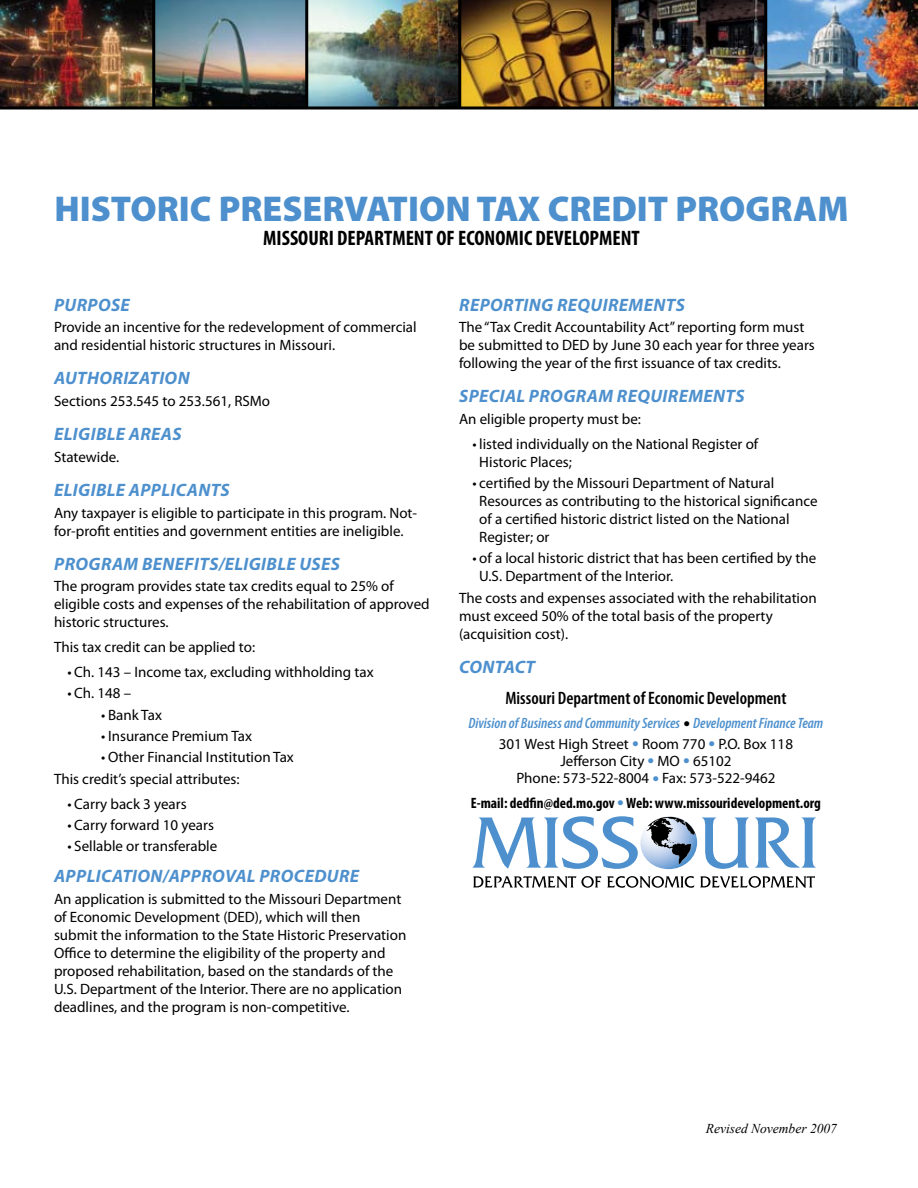
<style>
.page{position:relative;width:918px;height:1188px;background:#fff}
.page>*{position:absolute;margin:0;border:0;box-sizing:border-box;transform-origin:0 0}
.t1{font:900 36px "Myriad Pro";color:#4d90cd}
.t2{font:700 condensed 21px "Myriad Pro";color:#000}
.t3{font:italic 700 18px "Myriad Pro";letter-spacing:.02em;color:#4d90cd}
.t4{font:600 condensed 18px "Myriad Pro";color:#000}
.t5{font:15px/18px "Myriad Pro";color:#000}
.t6{font:italic 600 condensed 15px/20.2px "Myriad Pro";color:#4d90cd;text-align:center}
.t7{font:700 condensed 15px "Myriad Pro";color:#000}
.t8{font:italic 13.5px "Times New Roman";color:#000}
.s1{font-weight:400;font-style:normal;font-stretch:normal;font-size:24px;color:#000}
.s2{font-weight:400;font-style:normal;font-stretch:normal;color:#000}
.s3{font-weight:400;font-style:normal;font-stretch:normal;font-size:24px}
.s4{font-size:24px;color:#4d90cd}
.s5{font-weight:400;font-stretch:normal;font-size:24px;color:#4d90cd}
</style>
<div class="page">
<svg style="left:473px;top:876px;width:128px;height:12px"></svg>
<svg style="left:607px;top:876px;width:208px;height:12px"></svg>
<svg style="left:755px;top:818px;width:61px;height:50px"></svg>
<svg style="left:473px;top:816px;width:276px;height:53px"></svg>
<img style="left:0;top:0;width:918px;height:106px">
<svg style="left:0;top:106px;width:918px;height:4px;background:#2a2926"></svg>
<hr style="left:152px;top:0;width:3px;height:108px;background:#000">
<hr style="left:305px;top:0;width:3px;height:108px;background:#000">
<hr style="left:458px;top:0;width:3px;height:108px;background:#000">
<hr style="left:611px;top:0;width:3px;height:108px;background:#000">
<hr style="left:764px;top:0;width:3px;height:108px;background:#000">
<h1 class="t1" style="left:54px;top:188px;width:796px">HISTORIC PRESERVATION TAX CREDIT PROGRAM</h1>
<h2 class="t2" style="left:263px;top:226px;width:378px">MISSOURI DEPARTMENT OF ECONOMIC DEVELOPMENT</h2>
<p class="t3" style="left:54px;top:294px;width:77px">PURPOSE</p>
<p class="t5" style="left:54px;top:318px;width:364px">Provide an incentive for the redevelopment of commercial and residential historic structures in Missouri.</p>
<p class="t3" style="left:54px;top:368px;width:137px">AUTHORIZATION</p>
<p class="t5" style="left:54px;top:392px;width:218px">Sections 253.545 to 253.561, RSMo</p>
<p class="t3" style="left:54px;top:424px;width:129px">ELIGIBLE AREAS</p>
<p class="t5" style="left:54px;top:448px;width:67px">Statewide.</p>
<p class="t3" style="left:54px;top:480px;width:177px">ELIGIBLE APPLICANTS</p>
<p class="t5" style="left:54px;top:504px;width:365px">Any taxpayer is eligible to participate in this program. Not&shy;for-profit entities and government entities are ineligible.</p>
<p class="t3" style="left:54px;top:554px;width:287px">PROGRAM BENEFITS/ELIGIBLE USES</p>
<p class="t5" style="left:54px;top:578px;width:377px">The program provides state tax credits equal to 25% of eligible costs and expenses of the rehabilitation of approved historic structures.</p>
<p class="t5" style="left:54px;top:638px;width:203px">This tax credit can be applied to:</p>
<p class="t5" style="left:68px;top:663px;width:308px">• Ch. 143 – Income tax, excluding withholding tax</p>
<p class="t5" style="left:68px;top:685px;width:65px">• Ch. 148 –</p>
<p class="t5" style="left:101px;top:706px;width:62px">• Bank Tax</p>
<p class="t5" style="left:101px;top:727px;width:152px">• Insurance Premium Tax</p>
<p class="t5" style="left:54px;top:747px;width:241px;line-height:21.3px;text-indent:47px">• Other Financial Institution Tax<br>This credit’s special attributes:</p>
<p class="t5" style="left:68px;top:795px;width:121px">• Carry back 3 years</p>
<p class="t5" style="left:68px;top:816px;width:148px">• Carry forward 10 years</p>
<p class="t5" style="left:68px;top:838px;width:151px">• Sellable or transferable</p>
<p class="t3" style="left:54px;top:866px;width:307px">APPLICATION/APPROVAL PROCEDURE</p>
<p class="t5" style="left:54px;top:890px;width:354px">An application is submitted to the Missouri Department of Economic Development (DED), which will then submit the information to the State Historic Preservation Office to determine the eligibility of the property and proposed rehabilitation, based on the standards of the U.S. Department of the Interior. There are no application deadlines, and the program is non-competitive.</p>
<p class="t3" style="left:459px;top:294px;width:227px">REPORTING REQUIREMENTS</p>
<p class="t5" style="left:459px;top:318px;width:357px">The “Tax Credit Accountability Act”reporting form must be submitted to DED by June 30 each year for three years following the year of the first issuance of tax credits.</p>
<p class="t3" style="left:459px;top:386px;width:287px">SPECIAL PROGRAM REQUIREMENTS</p>
<p class="t5" style="left:459px;top:410px;width:184px">An eligible property must be:</p>
<p class="t5" style="left:479px;top:435px;width:281px;text-indent:-7px">• listed individually on the National Register of<br>Historic Places;</p>
<p class="t5" style="left:479px;top:474px;width:340px;text-indent:-7px">• certified by the Missouri Department of Natural Resources as contributing to the historical significance of a certified historic district listed on the National Register; or</p>
<p class="t5" style="left:479px;top:550px;width:339px;text-indent:-7px">• of a local historic district that has been certified by the<br>U.S. Department of the Interior.</p>
<p class="t5" style="left:459px;top:589px;width:359px">The costs and expenses associated with the rehabilitation must exceed 50% of the total basis of the property (acquisition cost).</p>
<p class="t3" style="left:459px;top:657px;width:77px">CONTACT</p>
<p class="t4" style="left:505px;top:688px;width:283px">Missouri Department of Economic Development</p>
<p class="t6" style="left:469px;top:714px;width:356px">Division of Business and Community Services <span class="s1">•</span> Development Finance Team<br><span class="s2">301 West High Street</span> <span class="s3">•</span> <span class="s2">Room 770</span> <span class="s3">•</span> <span class="s2">P.O. Box 118</span></p>
<p class="t5" style="left:516px;top:752px;width:261px;line-height:17.2px;text-align:center">Jefferson City <span class="s4">•</span> MO <span class="s4">•</span> 65102<br>Phone: 573-522-8004 <span class="s4">•</span> Fax: 573-522-9462</p>
<p class="t7" style="left:471px;top:794px;width:351px">E-mail: dedfin@ded.mo.gov <span class="s5">•</span> Web: www.missouridevelopment.org</p>
<p class="t8" style="left:706px;top:1121px;width:133px">Revised November 2007</p>
</div>
